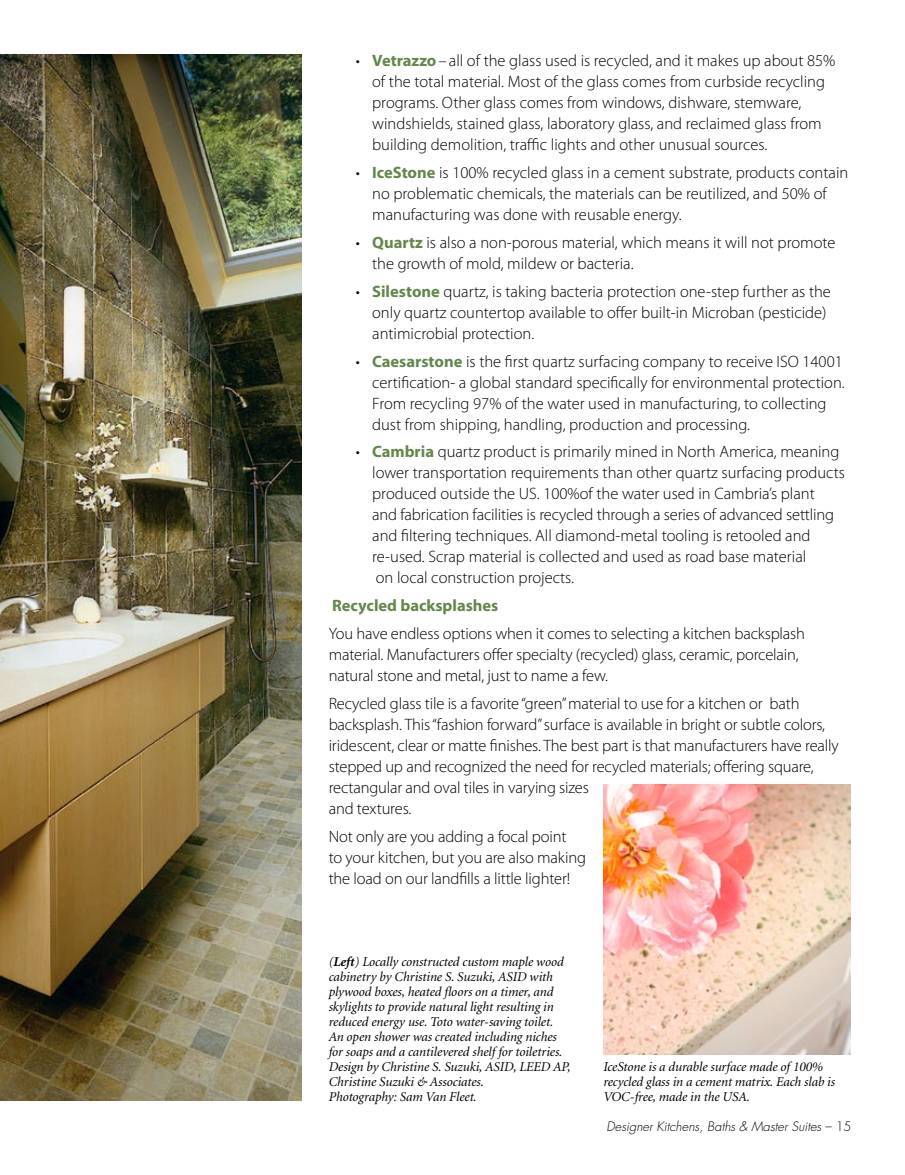
<style>
.page{position:relative;width:905px;height:1175px;background:#fff}
.page>*{position:absolute;margin:0;border:0;box-sizing:border-box;transform-origin:0 0}
.t1{font:300 16.5px/21px "Myriad Pro";color:#000}
.t2{font:700 16.5px "Myriad Pro";color:#64874e}
.t3{font:italic 13.5px/15px "Minion";letter-spacing:-.01em;color:#000}
.t4{font:italic 300 12.75px "Futura";color:#000}
.s1{font-weight:700;color:#64874e}
.s2{font-weight:700}
.s3{font-style:normal}
</style>
<div class="page">
<img style="left:603px;top:784px;width:247px;height:270px">
<img style="left:0;top:54px;width:302px;height:1046px">
<p class="t1" style="left:372px;top:50px;width:464px;text-indent:-16px">• <span class="s1">Vetrazzo</span>–all of the glass used is recycled, and it makes up about 85% of the total material. Most of the glass comes from curbside recycling programs. Other glass comes from windows, dishware, stemware, windshields, stained glass, laboratory glass, and reclaimed glass from building demolition, traffic lights and other unusual sources.</p>
<p class="t1" style="left:372px;top:162px;width:477px;text-indent:-16px">• <span class="s1">IceStone</span> is 100% recycled glass in a cement substrate, products contain no problematic chemicals, the materials can be reutilized, and 50% of manufacturing was done with reusable energy.</p>
<p class="t1" style="left:372px;top:232px;width:465px;text-indent:-16px">• <span class="s1">Quartz</span> is also a non-porous material, which means it will not promote the growth of mold, mildew or bacteria.</p>
<p class="t1" style="left:372px;top:281px;width:460px;text-indent:-16px">• <span class="s1">Silestone</span> quartz, is taking bacteria protection one-step further as the only quartz countertop available to offer built-in Microban (pesticide) antimicrobial protection.</p>
<p class="t1" style="left:372px;top:350px;width:474px;text-indent:-16px">• <span class="s1">Caesarstone</span> is the first quartz surfacing company to receive ISO 14001 certification- a global standard specifically for environmental protection.<br>From recycling 97% of the water used in manufacturing, to collecting dust from shipping, handling, production and processing.</p>
<p class="t1" style="left:372px;top:441px;width:474px;text-indent:-16px">• <span class="s1">Cambria</span> quartz product is primarily mined in North America, meaning lower transportation requirements than other quartz surfacing products produced outside the US. 100%of the water used in Cambria’s plant<br>and fabrication facilities is recycled through a series of advanced settling and filtering techniques. All diamond-metal tooling is retooled and re-used. Scrap material is collected and used as road base material<br>on local construction projects.</p>
<p class="t2" style="left:332px;top:595px;width:168px">Recycled backsplashes</p>
<p class="t1" style="left:329px;top:623px;width:478px">You have endless options when it comes to selecting a kitchen backsplash material. Manufacturers offer specialty (recycled) glass, ceramic, porcelain, natural stone and metal, just to name a few.</p>
<p class="t1" style="left:329px;top:692px;width:511px">Recycled glass tile is a favorite “green” material to use for a kitchen or bath backsplash. This “fashion forward” surface is available in bright or subtle colors, iridescent, clear or matte finishes. The best part is that manufacturers have really stepped up and recognized the need for recycled materials; offering square, rectangular and oval tiles in varying sizes<br>and textures.</p>
<p class="t1" style="left:329px;top:825px;width:259px">Not only are you adding a focal point<br>to your kitchen, but you are also making the load on our landfills a little lighter!</p>
<p class="t3" style="left:329px;top:954px;width:243px">(<span class="s2">Left</span>) Locally constructed custom maple wood cabinetry by Christine S. Suzuki, ASID with plywood boxes, heated floors on a timer, and skylights to provide natural light resulting in reduced energy use. Toto water-saving toilet.<br>An open shower was created including niches for soaps and a cantilevered shelf for toiletries.<br>Design by Christine S. Suzuki, ASID, LEED AP, Christine Suzuki &amp; Associates.<br>Photography: Sam Van Fleet.</p>
<p class="t3" style="left:603px;top:1059px;width:233px">IceStone is a durable surface made of 100% recycled glass in a cement matrix. Each slab is<br>VOC-free, made in the USA.</p>
<p class="t4" style="left:606px;top:1117px;width:246px">Designer Kitchens, Baths &amp; Master Suites <span class="s3">– 15</span></p>
</div>
